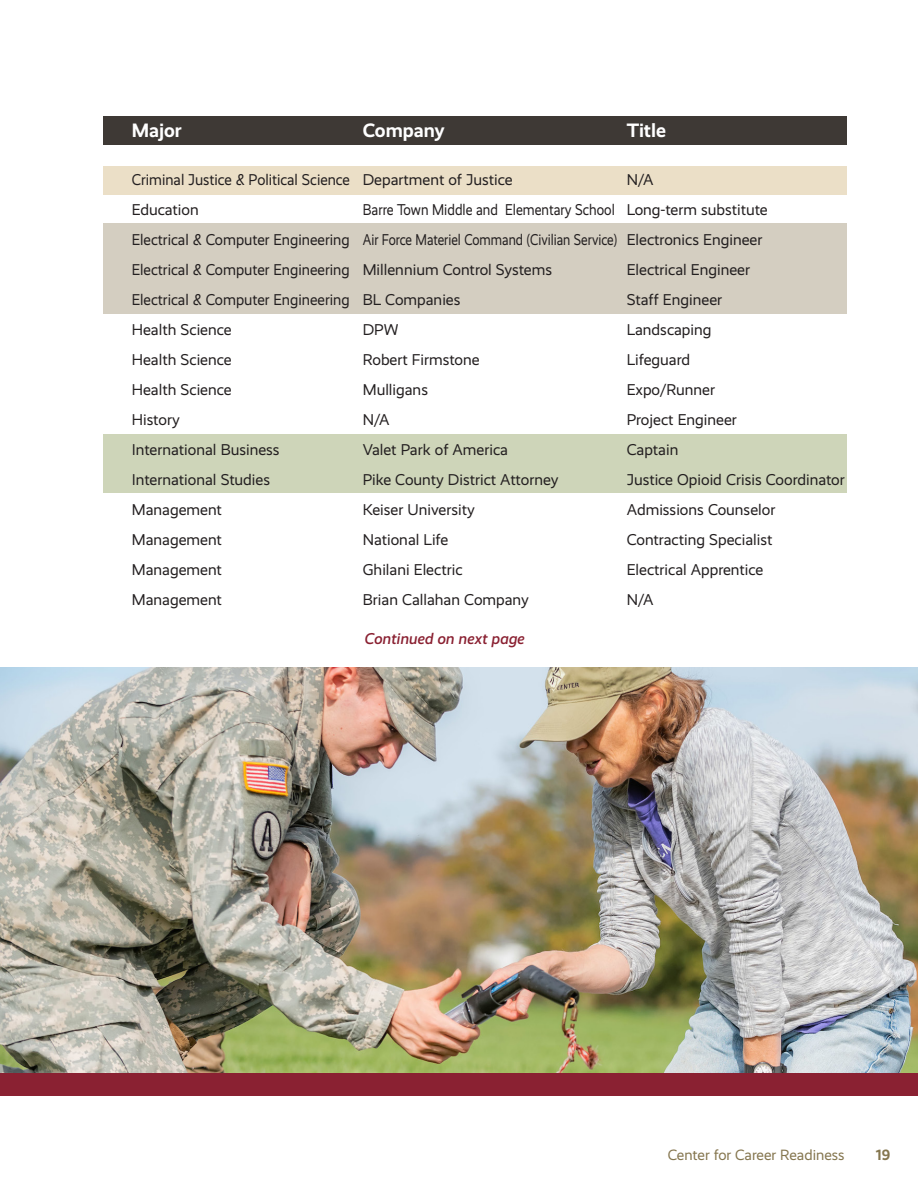
<style>
.page{position:relative;width:918px;height:1188px;background:#fff}
.page>*{position:absolute;margin:0;border:0;box-sizing:border-box;transform-origin:0 0}
.t1{font:700 19.5px "Realist";color:#fff}
.t2{font:15.75px "Realist";color:#231f20}
.t3{font:15.75px "Realist";color:#231f20;scale:.95 1}
.t4{font:15.75px "Realist";color:#231f20;scale:.87 1}
.t5{font:15.75px "Realist";color:#231f20;scale:.94 1}
.t6{font:italic 500 15.75px "Realist";color:#8a2132}
.t7{font:15px "Realist";color:#85764f}
.t8{font:700 15px "Realist";color:#85764f}
</style>
<div class="page">
<div style="left:103px;top:166px;width:744px;height:29px;background:#ebdfc7"></div>
<img style="left:0;top:667px;width:918px;height:407px">
<div style="left:103px;top:223px;width:744px;height:91px;background:#d4cec1"></div>
<div style="left:103px;top:434px;width:744px;height:59px;background:#ced5b9"></div>
<div style="left:103px;top:116px;width:744px;height:28px;background:#3e3935"></div>
<div style="left:0;top:1074px;width:918px;height:22px;background:#8a2132"></div>
<p class="t1" style="left:132px;top:119px;width:52px">Major</p>
<p class="t1" style="left:363px;top:119px;width:84px">Company</p>
<p class="t1" style="left:627px;top:119px;width:41px">Title</p>
<p class="t5" style="left:132px;top:170px;width:407px">Criminal Justice &amp; Political Science Department of Justice</p>
<p class="t2" style="left:627px;top:170px;width:28px">N/A</p>
<p class="t2" style="left:132px;top:200px;width:69px">Education</p>
<p class="t4" style="left:363px;top:200px;width:467px">Barre Town Middle and Elementary School Long-term substitute</p>
<p class="t3" style="left:132px;top:230px;width:665px">Electrical &amp; Computer Engineering Air Force Materiel Command (Civilian Service) Electronics Engineer</p>
<p class="t3" style="left:132px;top:260px;width:444px">Electrical &amp; Computer Engineering Millennium Control Systems</p>
<p class="t2" style="left:627px;top:260px;width:125px">Electrical Engineer</p>
<p class="t3" style="left:132px;top:290px;width:348px">Electrical &amp; Computer Engineering BL Companies</p>
<p class="t2" style="left:627px;top:290px;width:97px">Staff Engineer</p>
<p class="t2" style="left:132px;top:320px;width:101px">Health Science</p>
<p class="t2" style="left:363px;top:320px;width:37px">DPW</p>
<p class="t2" style="left:627px;top:320px;width:86px">Landscaping</p>
<p class="t2" style="left:132px;top:350px;width:101px">Health Science</p>
<p class="t2" style="left:363px;top:350px;width:118px">Robert Firmstone</p>
<p class="t2" style="left:627px;top:350px;width:65px">Lifeguard</p>
<p class="t2" style="left:132px;top:380px;width:101px">Health Science</p>
<p class="t2" style="left:363px;top:380px;width:67px">Mulligans</p>
<p class="t2" style="left:627px;top:380px;width:90px">Expo/Runner</p>
<p class="t2" style="left:132px;top:410px;width:50px">History</p>
<p class="t2" style="left:363px;top:410px;width:28px">N/A</p>
<p class="t2" style="left:627px;top:410px;width:112px">Project Engineer</p>
<p class="t2" style="left:132px;top:440px;width:149px">International Business</p>
<p class="t2" style="left:363px;top:440px;width:147px">Valet Park of America</p>
<p class="t2" style="left:627px;top:440px;width:53px">Captain</p>
<p class="t2" style="left:132px;top:470px;width:140px">International Studies</p>
<p class="t2" style="left:363px;top:470px;width:197px">Pike County District Attorney</p>
<p class="t2" style="left:627px;top:470px;width:220px">Justice Opioid Crisis Coordinator</p>
<p class="t2" style="left:132px;top:500px;width:92px">Management</p>
<p class="t2" style="left:363px;top:500px;width:113px">Keiser University</p>
<p class="t2" style="left:627px;top:500px;width:150px">Admissions Counselor</p>
<p class="t2" style="left:132px;top:530px;width:92px">Management</p>
<p class="t2" style="left:363px;top:530px;width:87px">National Life</p>
<p class="t2" style="left:627px;top:530px;width:147px">Contracting Specialist</p>
<p class="t2" style="left:132px;top:560px;width:92px">Management</p>
<p class="t2" style="left:363px;top:560px;width:101px">Ghilani Electric</p>
<p class="t2" style="left:627px;top:560px;width:138px">Electrical Apprentice</p>
<p class="t2" style="left:132px;top:590px;width:92px">Management</p>
<p class="t2" style="left:363px;top:590px;width:168px">Brian Callahan Company</p>
<p class="t2" style="left:627px;top:590px;width:28px">N/A</p>
<p class="t6" style="left:365px;top:630px;width:162px">Continued on next page</p>
<p class="t7" style="left:668px;top:1147px;width:178px">Center for Career Readiness</p>
<p class="t8" style="left:876px;top:1146px;width:16px">19</p>
</div>
